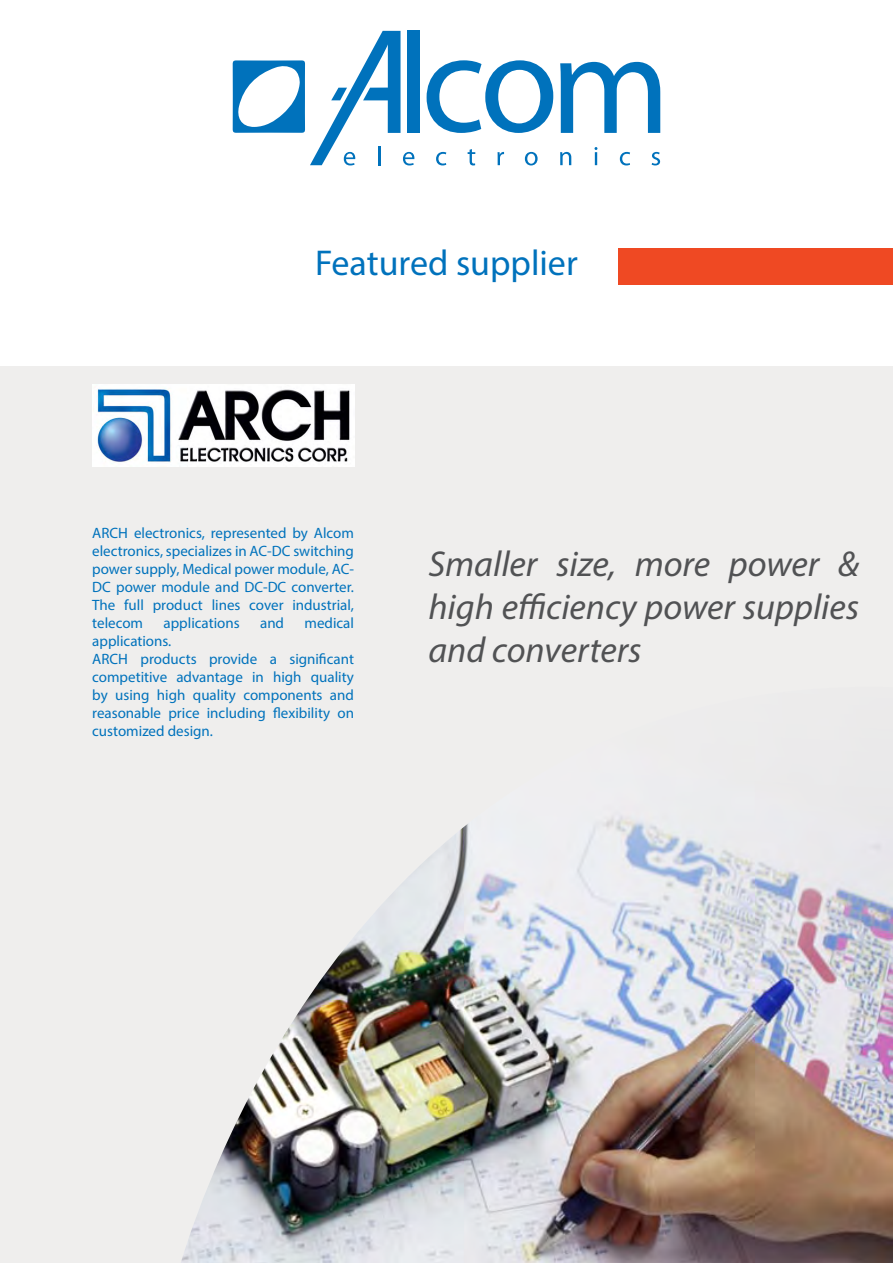
<style>
.page{position:relative;width:893px;height:1263px;background:#fff}
.page>*{position:absolute;margin:0;border:0;box-sizing:border-box;transform-origin:0 0}
.t1{font:italic 36px/43.2px "Myriad Pro";color:#515254;text-align:justify}
.t2{font:36px "Myriad Pro";color:#0072bc}
.t3{font:15px/18px "Myriad Pro";color:#0072bc;text-align:justify}
</style>
<div class="page">
<div style="left:0;top:367px;width:893px;height:896px;background:#efeeed"></div>
<img style="left:181px;top:816px;width:712px;height:447px">
<img style="left:92px;top:385px;width:262px;height:81px">
<div style="left:618px;top:248px;width:275px;height:37px;background:#ef4923"></div>
<svg style="left:233px;top:31px;width:427px;height:356px"></svg>
<h1 class="t2" style="left:315px;top:241px;width:264px">Featured supplier</h1>
<p class="t3" style="left:92px;top:524px;width:263px">ARCH electronics, represented by Alcom electronics, specializes in AC-DC switching power supply, Medical power module, AC-DC power module and DC-DC converter.<br>The full product lines cover industrial, telecom</p>
<p class="t3" style="left:163px;top:614px;width:78px">applications</p>
<p class="t3" style="left:260px;top:614px;width:26px">and</p>
<p class="t3" style="left:304px;top:614px;width:51px">medical</p>
<p class="t3" style="left:92px;top:632px;width:263px;text-align:left">applications.<br>ARCH products provide a significant competitive advantage in high quality by using high quality components and reasonable price including flexibility on customized design.</p>
<h1 class="t1" style="left:428px;top:541px;width:432px">Smaller size, more power &amp; high efficiency power supplies and converters</h1>
</div>
